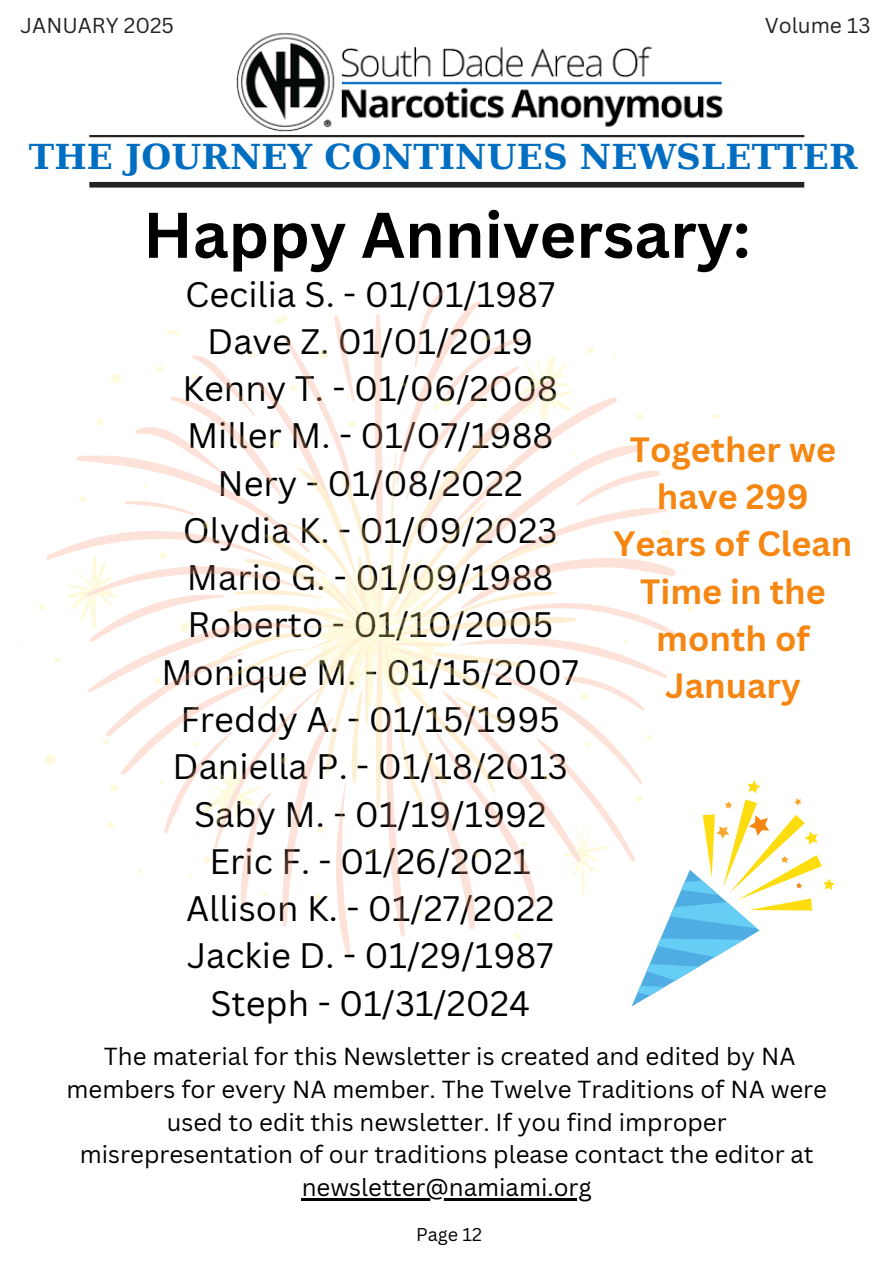
<style>
.page{position:relative;width:894px;height:1264px;background:#fff}
.page>*{position:absolute;margin:0;border:0;box-sizing:border-box;transform-origin:0 0}
.t1{font:700 63px "Canva Sans";color:#000}
.t2{font:34.5px/47.2px "Canva Sans";color:#000;text-align:center}
.t3{font:700 34.2px/47.2px "Canva Sans";color:#f58611;text-align:center}
.t4{font:700 34.2px "DejaVu Serif";letter-spacing:.005em;color:#016ec1}
.t5{font:24px/32.7px "Canva Sans";color:#000;text-align:center}
.t6{font:21px "Canva Sans";color:#242323}
.t7{font:18px "Canva Sans";color:#000}
</style>
<div class="page">
<hr style="left:89px;top:135px;width:715px;height:2px;background:#242323">
<div style="left:89px;top:182px;width:715px;height:5px;background:#242323"></div>
<img style="left:236px;top:33px;width:487px;height:99px">
<svg style="left:632px;top:780px;width:202px;height:226px"></svg>
<svg style="left:21px;top:414px;width:698px;height:526px"></svg>
<svg style="left:46px;top:290px;width:637px;height:664px"></svg>
<svg style="left:211px;top:439px;width:365px;height:368px"></svg>
<hr style="left:302px;top:1198px;width:289px;height:2px;background:#000">
<p class="t6" style="left:21px;top:11px;width:155px">JANUARY 2025</p>
<p class="t6" style="left:764px;top:11px;width:107px">Volume 13</p>
<h4 class="t4" style="left:29px;top:137px;width:830px">THE JOURNEY CONTINUES NEWSLETTER</h4>
<p class="t1" style="left:143px;top:190px;width:608px">Happy Anniversary:</p>
<h6 class="t2" style="left:161px;top:269px;width:419px">Cecilia S. - 01/01/1987<br>Dave Z. 01/01/2019<br>Kenny T. - 01/06/2008<br>Miller M. - 01/07/1988<br>Nery - 01/08/2022<br>Olydia K. - 01/09/2023<br>Mario G. - 01/09/1988<br>Roberto - 01/10/2005<br>Monique M. - 01/15/2007<br>Freddy A. - 01/15/1995<br>Daniella P. - 01/18/2013<br>Saby M. - 01/19/1992<br>Eric F. - 01/26/2021<br>Allison K. - 01/27/2022<br>Jackie D. - 01/29/1987<br>Steph - 01/31/2024</h6>
<p class="t3" style="left:613px;top:425px;width:240px">Together we have 299<br>Years of Clean<br>Time in the month of<br>January</p>
<h2 class="t5" style="left:66px;top:1039px;width:761px">The material for this Newsletter is created and edited by NA members for every NA member. The Twelve Traditions of NA were used to edit this newsletter. If you find improper misrepresentation of our traditions please contact the editor at</h2>
<p class="t5" style="left:302px;top:1170px;width:291px">newsletter@namiami.org</p>
<h1 class="t7" style="left:416px;top:1221px;width:67px">Page 12</h1>
</div>
